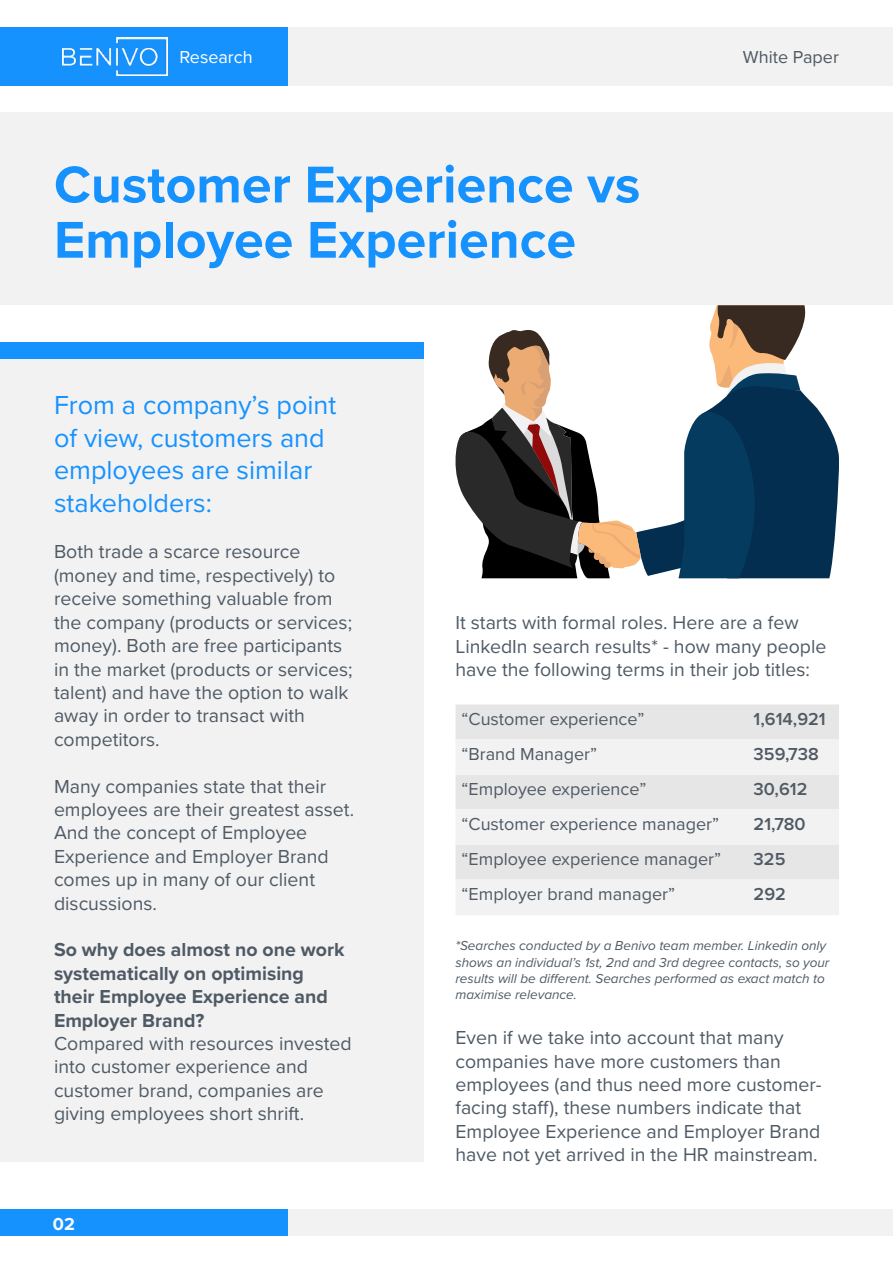
<style>
.page{position:relative;width:893px;height:1263px;background:#fff}
.page>*{position:absolute;margin:0;border:0;box-sizing:border-box;transform-origin:0 0}
.t1{font:700 53.55px/55.3px "Proxima Nova";color:#1692ff}
.t2{font:27px/32.4px "Proxima Nova";color:#1692ff}
.t3{font:19.5px/23.4px "Proxima Nova";color:#4f5a65}
.t4{font:700 19.5px/23.4px "Proxima Nova";color:#4f5a65}
.t5{font:18px "Proxima Nova";color:#4f5a65}
.t6{font:600 18px "Proxima Nova";color:#4f5a65}
.t7{font:18px "Proxima Nova";color:#4f5963}
.t8{font:18px "Proxima Nova";color:#fff}
.t9{font:700 18px "Proxima Nova";color:#fff}
.t10{font:italic 13.5px/16.2px "Proxima Nova";color:#4f5a65}
</style>
<div class="page">
<div style="left:53px;top:27px;width:840px;height:59px;background:#f2f2f2"></div>
<div style="left:53px;top:1209px;width:840px;height:27px;background:#f2f2f2"></div>
<div style="left:0;top:27px;width:287px;height:59px;background:#1692ff"></div>
<div style="left:0;top:1209px;width:287px;height:27px;background:#1692ff"></div>
<img style="left:62px;top:37px;width:105px;height:38px">
<div style="left:1px;top:112px;width:892px;height:193px;background:#f2f2f2"></div>
<div style="left:0;top:359px;width:424px;height:802px;background:#f2f2f2"></div>
<div style="left:1px;top:342px;width:423px;height:17px;background:#1692ff"></div>
<div style="left:455px;top:704px;width:384px;height:35px;background:#e6e6e6"></div>
<svg style="left:455px;top:739px;width:384px;height:176px;fill:#f2f2f2"></svg>
<svg style="left:455px;top:305px;width:384px;height:273px"></svg>
<p class="t8" style="left:179px;top:44px;width:75px">Research</p>
<p class="t7" style="left:743px;top:44px;width:98px">White Paper</p>
<h1 class="t1" style="left:54px;top:156px;width:588px">Customer Experience vs<br>Employee Experience</h1>
<h2 class="t2" style="left:54px;top:388px;width:284px">From a company’s point of view, customers and employees are similar stakeholders:</h2>
<p class="t3" style="left:54px;top:539px;width:300px">Both trade a scarce resource (money and time, respectively) to receive something valuable from the company (products or services; money). Both are free participants in the market (products or services; talent) and have the option to walk away in order to transact with competitors.</p>
<p class="t3" style="left:54px;top:773px;width:302px">Many companies state that their employees are their greatest asset.<br>And the concept of Employee<br>Experience and Employer Brand comes up in many of our client discussions.</p>
<p class="t4" style="left:54px;top:938px;width:292px">So why does almost no one work systematically on optimising their Employee Experience and<br>Employer Brand?</p>
<p class="t3" style="left:54px;top:1031px;width:299px">Compared with resources invested into customer experience and customer brand, companies are giving employees short shrift.</p>
<p class="t9" style="left:53px;top:1210px;width:23px">02</p>
<p class="t3" style="left:455px;top:610px;width:372px">It starts with formal roles. Here are a few<br>LinkedIn search results* - how many people have the following terms in their job titles:</p>
<p class="t5" style="left:461px;top:705px;width:185px">“Customer experience”</p>
<p class="t6" style="left:754px;top:705px;width:74px">1,614,921</p>
<p class="t5" style="left:461px;top:740px;width:137px">“Brand Manager”</p>
<p class="t6" style="left:754px;top:740px;width:67px">359,738</p>
<p class="t5" style="left:461px;top:775px;width:187px">“Employee experience”</p>
<p class="t6" style="left:754px;top:775px;width:55px">30,612</p>
<p class="t5" style="left:461px;top:810px;width:259px">“Customer experience manager”</p>
<p class="t6" style="left:754px;top:810px;width:54px">21,780</p>
<p class="t5" style="left:461px;top:845px;width:261px">“Employee experience manager”</p>
<p class="t6" style="left:754px;top:845px;width:33px">325</p>
<p class="t5" style="left:461px;top:880px;width:215px">“Employer brand manager”</p>
<p class="t6" style="left:754px;top:880px;width:34px">292</p>
<p class="t10" style="left:455px;top:937px;width:375px">*Searches conducted by a Benivo team member. Linkedin only shows an individual’s 1st, 2nd and 3rd degree contacts, so your results will be different. Searches performed as exact match to maximise relevance.</p>
<p class="t3" style="left:455px;top:1025px;width:368px">Even if we take into account that many companies have more customers than employees (and thus need more customer&shy;facing staff), these numbers indicate that Employee Experience and Employer Brand have not yet arrived in the HR mainstream.</p>
</div>
